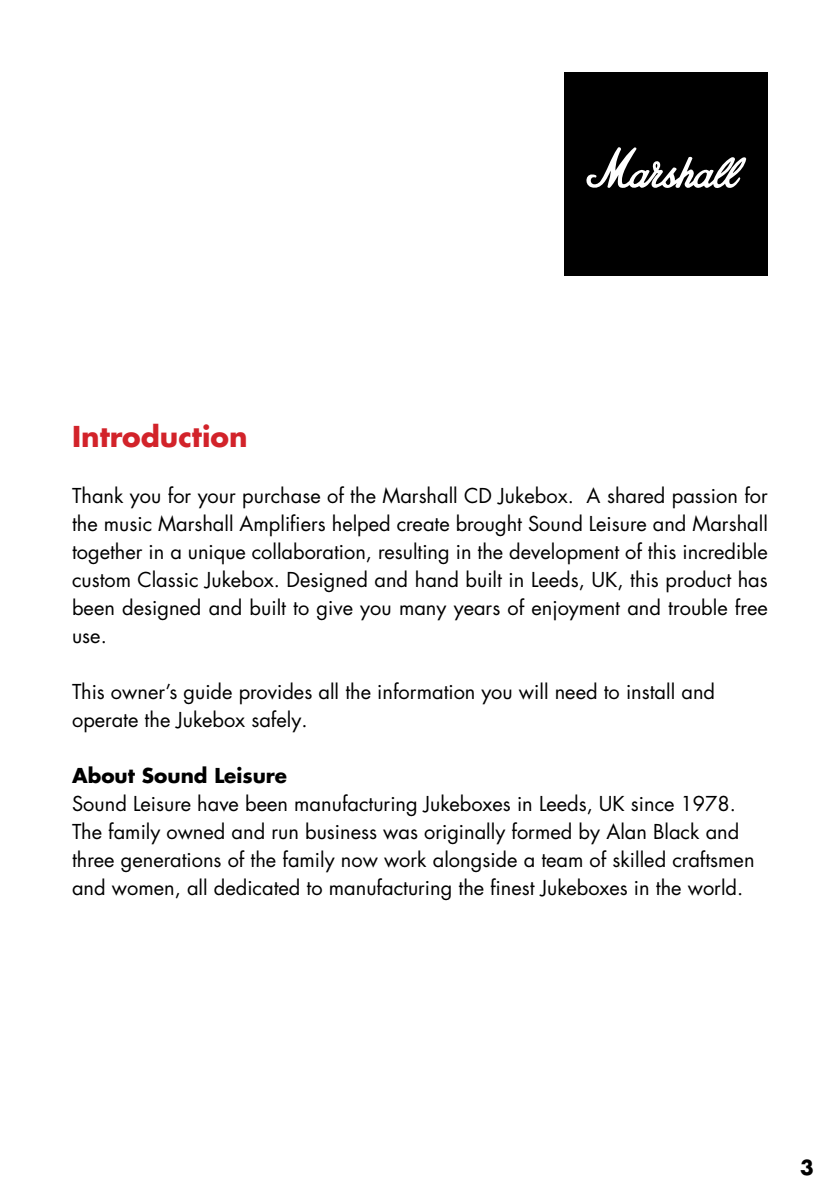
<style>
.page{position:relative;width:840px;height:1191px;background:#fff}
.page>*{position:absolute;margin:0;border:0;box-sizing:border-box;transform-origin:0 0}
.t1{font:700 28px "Futura LT Pro";color:#d2232a}
.t2{font:20px/28px "Futura LT Pro";color:#000}
.t3{font:700 20px "Futura LT Pro";color:#000}
</style>
<div class="page">
<div style="left:564px;top:72px;width:203px;height:203px;background:#000"></div>
<svg style="left:586px;top:147px;width:160px;height:41px"></svg>
<h1 class="t1" style="left:72px;top:415px;width:177px">Introduction</h1>
<p class="t2" style="left:72px;top:481px;width:697px;text-align:justify">Thank you for your purchase of the Marshall CD Jukebox. A shared passion for the music Marshall Amplifiers helped create brought Sound Leisure and Marshall together in a unique collaboration, resulting in the development of this incredible custom Classic Jukebox. Designed and hand built in Leeds, UK, this product has been designed and built to give you many years of enjoyment and trouble free use.</p>
<p class="t2" style="left:72px;top:677px;width:644px">This owner’s guide provides all the information you will need to install and operate the Jukebox safely.</p>
<p class="t3" style="left:72px;top:760px;width:216px">About Sound Leisure</p>
<p class="t2" style="left:72px;top:789px;width:683px">Sound Leisure have been manufacturing Jukeboxes in Leeds, UK since 1978.<br>The family owned and run business was originally formed by Alan Black and three generations of the family now work alongside a team of skilled craftsmen and women, all dedicated to manufacturing the finest Jukeboxes in the world.</p>
<p class="t3" style="left:799px;top:1152px;width:15px">3</p>
</div>
